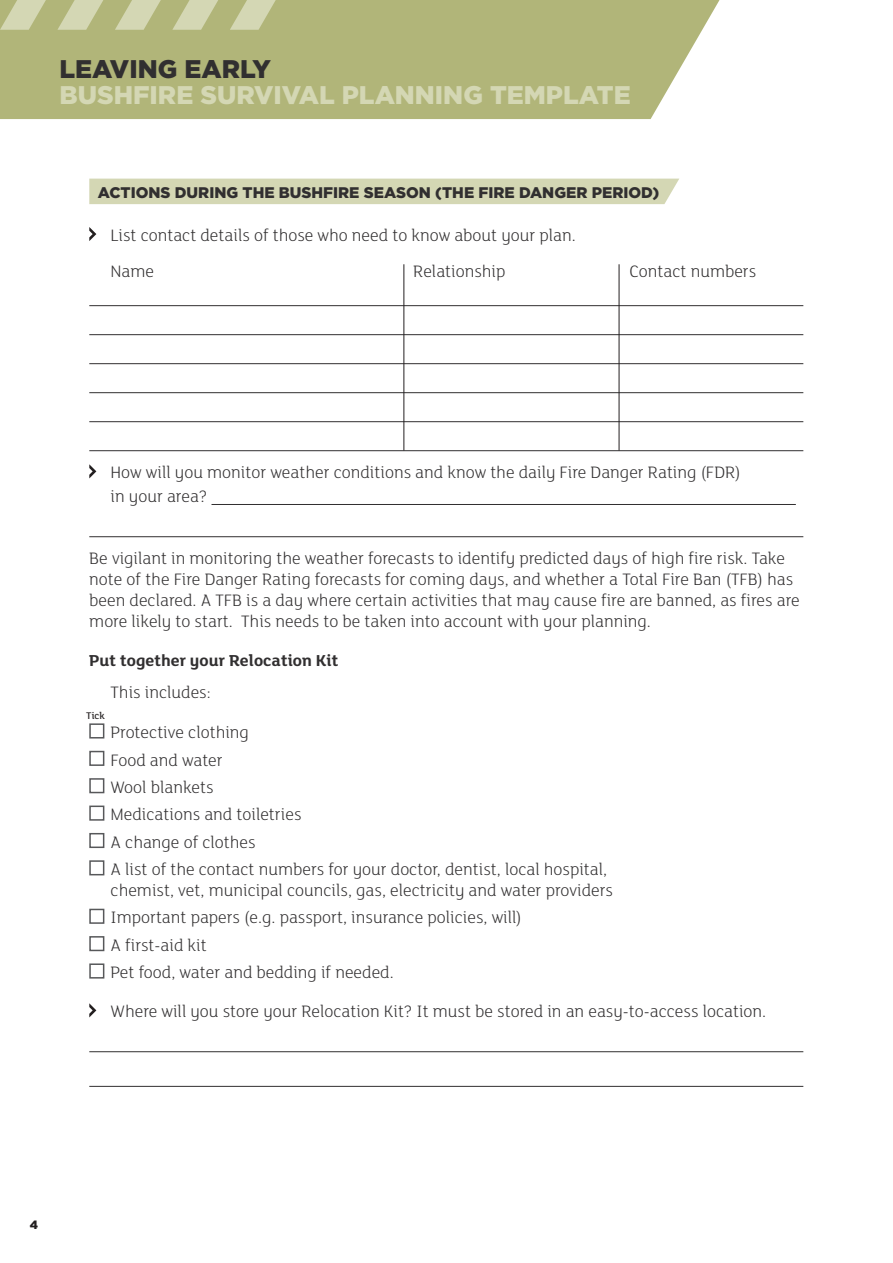
<style>
.page{position:relative;width:893px;height:1263px;background:#fff}
.page>*{position:absolute;margin:0;border:0;box-sizing:border-box;transform-origin:0 0}
.t1{font:900 25.5px/25.5px "Gotham";color:#d4d7b4}
.Main_12_25pt{font:300 18px/21px "FS Lola";color:#312f30}
.Three_11_5pt{font:700 17.25px "FS Lola";color:#312f30}
.Two_10_25pt{font:900 15.3px "Gotham";color:#312f30}
.t2{font:900 12px "Gotham";color:#231f20}
.Main_12_25pt-2{font:500 10.5px "FS Lola";color:#231f20}
.s1{color:#312f30}
</style>
<div class="page">
<div style="left:89px;top:179px;width:590px;height:25px;background:#d4d7b4"></div>
<hr style="left:89px;top:305px;width:714px;height:1px;background:#312f30">
<hr style="left:89px;top:334px;width:714px;height:1px;background:#312f30">
<hr style="left:89px;top:363px;width:714px;height:1px;background:#312f30">
<hr style="left:89px;top:392px;width:714px;height:1px;background:#312f30">
<hr style="left:89px;top:421px;width:714px;height:1px;background:#312f30">
<hr style="left:89px;top:450px;width:714px;height:1px;background:#312f30">
<hr style="left:211px;top:504px;width:585px;height:1px;background:#312f30">
<hr style="left:89px;top:536px;width:714px;height:1px;background:#312f30">
<hr style="left:89px;top:1051px;width:714px;height:1px;background:#312f30">
<hr style="left:89px;top:1086px;width:714px;height:1px;background:#312f30">
<svg style="left:89px;top:227px;width:7px;height:14px"></svg>
<svg style="left:89px;top:464px;width:7px;height:14px"></svg>
<div style="left:89px;top:723px;width:15px;height:15px;border:2px solid #57585a"></div>
<div style="left:89px;top:751px;width:15px;height:15px;border:2px solid #57585a"></div>
<div style="left:89px;top:778px;width:15px;height:15px;border:2px solid #57585a"></div>
<div style="left:89px;top:805px;width:15px;height:16px;border:2px solid #57585a"></div>
<div style="left:89px;top:833px;width:15px;height:15px;border:2px solid #57585a"></div>
<div style="left:89px;top:860px;width:15px;height:15px;border:2px solid #57585a"></div>
<div style="left:89px;top:909px;width:15px;height:15px;border:2px solid #57585a"></div>
<div style="left:89px;top:936px;width:15px;height:15px;border:2px solid #57585a"></div>
<div style="left:89px;top:963px;width:15px;height:15px;border:2px solid #57585a"></div>
<svg style="left:89px;top:1003px;width:7px;height:14px"></svg>
<hr style="left:404px;top:264px;width:1px;height:186px;background:#231f20">
<hr style="left:619px;top:264px;width:1px;height:186px;background:#231f20">
<div style="left:0;top:0;width:719px;height:119px;background:#b1b579"></div>
<svg style="left:0;top:0;width:46px;height:30px"></svg>
<svg style="left:57px;top:0;width:46px;height:30px"></svg>
<svg style="left:115px;top:0;width:46px;height:30px"></svg>
<svg style="left:172px;top:0;width:46px;height:30px"></svg>
<svg style="left:230px;top:0;width:46px;height:30px"></svg>
<p class="t1" style="left:60px;top:56px;width:573px"><span class="s1">LEAVING EARLY<br></span>BUSHFIRE SURVIVAL PLANNING TEMPLATE</p>
<p class="Two_10_25pt" style="left:98px;top:183px;width:563px">ACTIONS DURING THE BUSHFIRE SEASON (THE FIRE DANGER PERIOD)</p>
<p class="Main_12_25pt" style="left:111px;top:224px;width:467px">List contact details of those who need to know about your plan.</p>
<p class="Main_12_25pt" style="left:111px;top:260px;width:45px">Name</p>
<p class="Main_12_25pt" style="left:413px;top:260px;width:94px">Relationship</p>
<p class="Main_12_25pt" style="left:629px;top:260px;width:128px">Contact numbers</p>
<p class="Main_12_25pt" style="left:111px;top:460px;width:632px;line-height:24px">How will you monitor weather conditions and know the daily Fire Danger Rating (FDR) in your area?</p>
<p class="Main_12_25pt" style="left:89px;top:547px;width:712px">Be vigilant in monitoring the weather forecasts to identify predicted days of high fire risk. Take note of the Fire Danger Rating forecasts for coming days, and whether a Total Fire Ban (TFB) has been declared. A TFB is a day where certain activities that may cause fire are banned, as fires are more likely to start. This needs to be taken into account with your planning.</p>
<p class="Three_11_5pt" style="left:89px;top:649px;width:251px">Put together your Relocation Kit</p>
<p class="Main_12_25pt" style="left:111px;top:681px;width:102px">This includes:</p>
<p class="Main_12_25pt" style="left:111px;top:721px;width:140px">Protective clothing</p>
<p class="Main_12_25pt" style="left:111px;top:748px;width:114px">Food and water</p>
<p class="Main_12_25pt" style="left:111px;top:776px;width:105px">Wool blankets</p>
<p class="Main_12_25pt" style="left:111px;top:803px;width:192px">Medications and toiletries</p>
<p class="Main_12_25pt" style="left:111px;top:831px;width:147px">A change of clothes</p>
<p class="Main_12_25pt" style="left:111px;top:858px;width:504px">A list of the contact numbers for your doctor, dentist, local hospital, chemist, vet, municipal councils, gas, electricity and water providers</p>
<p class="Main_12_25pt" style="left:111px;top:906px;width:413px">Important papers (e.g. passport, insurance policies, will)</p>
<p class="Main_12_25pt" style="left:111px;top:934px;width:98px">A first-aid kit</p>
<p class="Main_12_25pt" style="left:111px;top:961px;width:285px">Pet food, water and bedding if needed.</p>
<p class="Main_12_25pt" style="left:111px;top:1000px;width:657px">Where will you store your Relocation Kit? It must be stored in an easy-to-access location.</p>
<p class="Main_12_25pt-2" style="left:86px;top:709px;width:20px">Tick</p>
<p class="t2" style="left:30px;top:1218px;width:10px">4</p>
</div>
